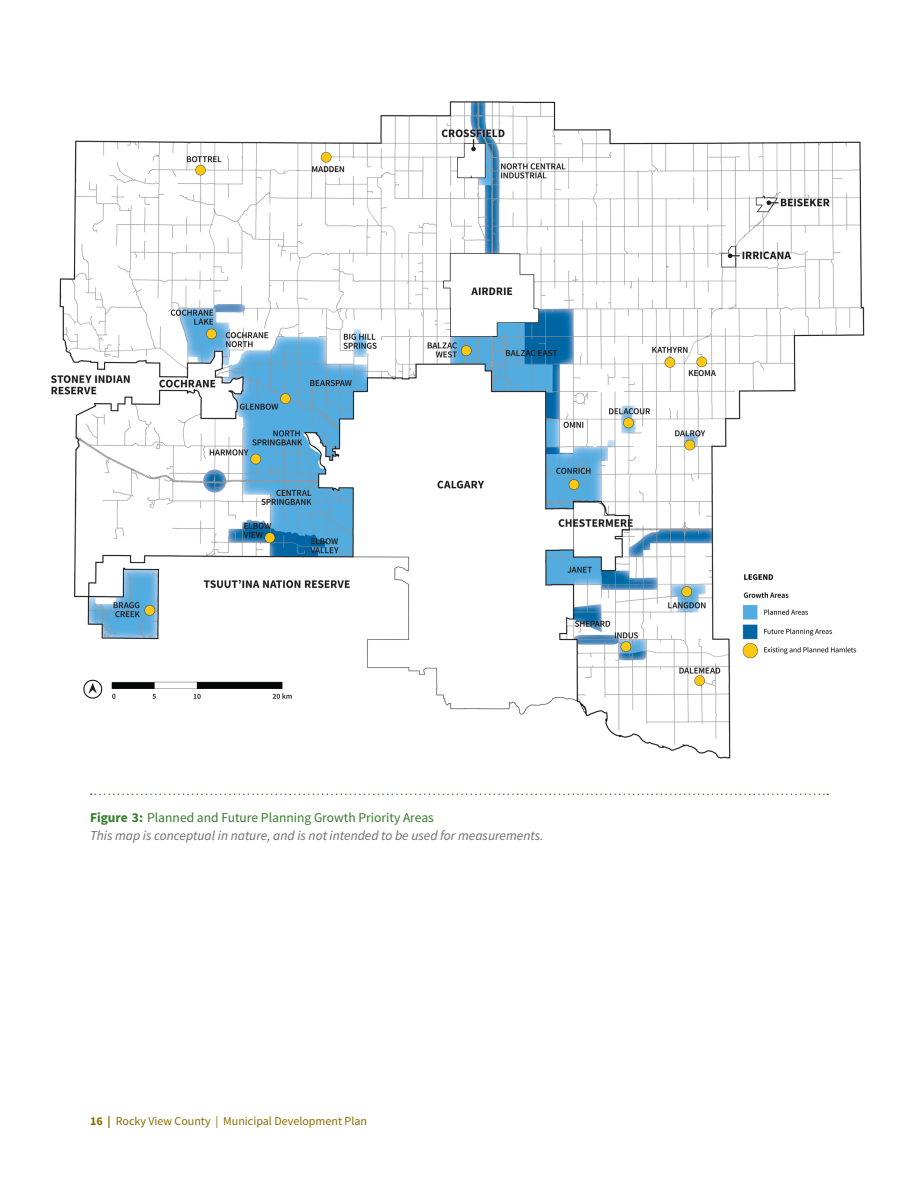
<style>
.page{position:relative;width:918px;height:1188px;background:#fff}
.page>*{position:absolute;margin:0;border:0;box-sizing:border-box;transform-origin:0 0}
.Caption__L2{font:italic 13.5px "Source Sans Pro";color:#6c6d70}
.t1{font:13.5px "Source Sans Pro";color:#357b2b}
.t2{font:12px "Source Sans Pro";color:#886c00}
.s1{font-weight:700}
</style>
<div class="page">
<svg style="left:91px;top:794px;width:737px;height:1px"></svg>
<img style="left:51px;top:101px;width:814px;height:658px">
<p class="t1" style="left:90px;top:809px;width:345px"><span class="s1">Figure 3:</span> Planned and Future Planning Growth Priority Areas</p>
<p class="Caption__L2" style="left:90px;top:827px;width:455px">This map is conceptual in nature, and is not intended to be used for measurements.</p>
<p class="t2" style="left:90px;top:1114px;width:279px"><span class="s1">16 |</span> Rocky View County | Municipal Development Plan</p>
</div>
